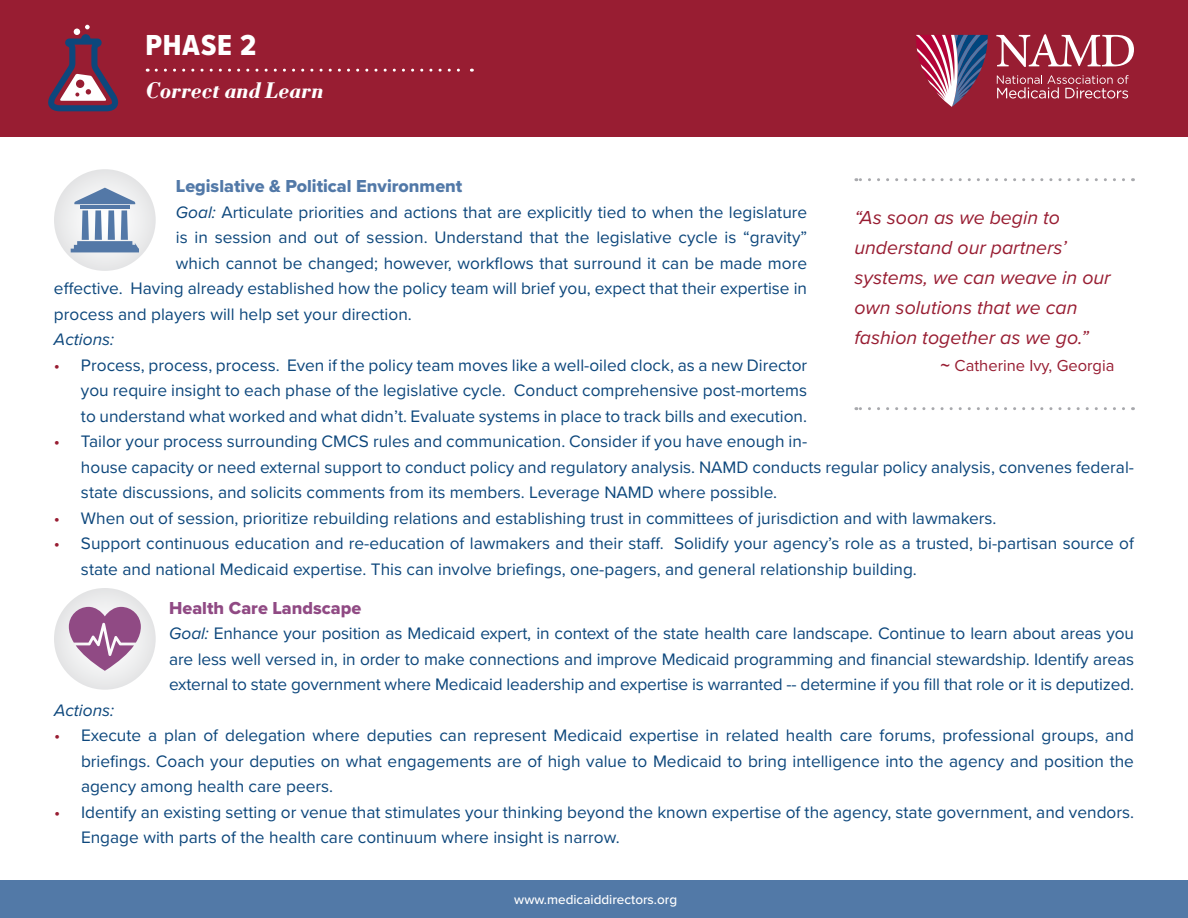
<style>
.page{position:relative;width:1188px;height:918px;background:#fff}
.page>*{position:absolute;margin:0;border:0;box-sizing:border-box;transform-origin:0 0}
.t1{font:30px "Proxima Nova Cond Extrabld";letter-spacing:.03em;color:#fff}
.t2{font:italic 700 23.1px "Louvette Text";letter-spacing:-.01em;color:#fff}
.t3{font:italic 19.5px/30px "Proxima Nova";color:#981d32}
.t4{font:18px "Proxima Nova Extrabld";color:#5279a8}
.t5{font:18px "Proxima Nova Extrabld";color:#904a84}
.t6{font:17.25px/25.5px "Proxima Nova";color:#0d477c;text-align:justify}
.t7{font:italic 17.25px "Proxima Nova";color:#0d477c}
.t8{font:16.5px "Proxima Nova";color:#981d32}
.t9{font:500 13.5px "Proxima Nova";color:#fff}
.s1{font-style:italic}
.s2{color:#981d32}
.s3{font-family:"Arial"}
</style>
<div class="page">
<div style="left:0;top:0;width:1188px;height:136px;background:#981d32"></div>
<svg style="left:996px;top:34px;width:138px;height:33px"></svg>
<svg style="left:997px;top:75px;width:132px;height:24px"></svg>
<svg style="left:916px;top:35px;width:72px;height:72px"></svg>
<svg style="left:156px;top:69px;width:316px;height:3px"></svg>
<div style="left:0;top:880px;width:1188px;height:38px;background:#5279a7"></div>
<svg style="left:856px;top:178px;width:268px;height:3px"></svg>
<svg style="left:856px;top:407px;width:268px;height:3px"></svg>
<svg style="left:54px;top:169px;width:102px;height:102px"></svg>
<svg style="left:74px;top:188px;width:62px;height:16px"></svg>
<hr style="left:80px;top:206px;width:49px;height:3px;background:#5378a7">
<svg style="left:71px;top:210px;width:68px;height:42px"></svg>
<div style="left:54px;top:588px;width:102px;height:102px;background:#e8e9ea;border-radius:50%"></div>
<svg style="left:69px;top:607px;width:72px;height:64px"></svg>
<svg style="left:48px;top:25px;width:71px;height:86px"></svg>
<h1 class="t1" style="left:146px;top:23px;width:112px">PHASE 2</h1>
<h2 class="t2" style="left:146px;top:77px;width:180px">Correct and Learn</h2>
<p class="t4" style="left:176px;top:173px;width:288px">Legislative &amp; Political Environment</p>
<p class="t6" style="left:176px;top:199px;width:633px"><span class="s1">Goal:</span> Articulate priorities and actions that are explicitly tied to when the legislature</p>
<p class="t6" style="left:176px;top:224px;width:633px">is in session and out of session. Understand that the legislative cycle is “gravity”</p>
<p class="t6" style="left:176px;top:250px;width:633px">which cannot be changed; however, workflows that surround it can be made more</p>
<p class="t6" style="left:54px;top:275px;width:755px">effective. Having already established how the policy team will brief you, expect that their expertise in</p>
<p class="t6" style="left:54px;top:301px;width:359px">process and players will help set your direction.</p>
<p class="t7" style="left:54px;top:327px;width:62px">Actions:</p>
<p class="t6" style="left:81px;top:352px;width:728px;text-indent:-27px"><span class="s2">•</span> Process, process, process. Even if the policy team moves like a well-oiled clock, as a new Director you require insight to each phase of the legislative cycle. Conduct comprehensive post-mortems to understand what worked and what didn’t. Evaluate systems in place to track bills and execution.</p>
<p class="t6" style="left:81px;top:428px;width:1055px;text-align:left;text-indent:-27px"><span class="s2">•</span> Tailor your process surrounding CMCS rules and communication. Consider if you have enough in-<br>house capacity or need external support to conduct policy and regulatory analysis. NAMD conducts regular policy analysis, convenes federal&shy;state discussions, and solicits comments from its members. Leverage NAMD where possible.</p>
<p class="t6" style="left:54px;top:505px;width:944px"><span class="s2">•</span> When out of session, prioritize rebuilding relations and establishing trust in committees of jurisdiction and with lawmakers.</p>
<p class="t6" style="left:81px;top:530px;width:1055px;text-indent:-27px"><span class="s2">•</span> Support continuous education and re-education of lawmakers and their staff. Solidify your agency’s role as a trusted, bi-partisan source of state and national Medicaid expertise. This can involve briefings, one-pagers, and general relationship building.</p>
<p class="t5" style="left:169px;top:594px;width:194px">Health Care Landscape</p>
<p class="t6" style="left:169px;top:620px;width:966px"><span class="s1">Goal:</span> Enhance your position as Medicaid expert, in context of the state health care landscape. Continue to learn about areas you are less well versed in, in order to make connections and improve Medicaid programming and financial stewardship. Identify areas external to state government where Medicaid leadership and expertise is warranted -- determine if you fill that role or it is deputized.</p>
<p class="t7" style="left:54px;top:697px;width:62px">Actions:</p>
<p class="t6" style="left:81px;top:722px;width:1055px;text-indent:-27px"><span class="s2">•</span> Execute a plan of delegation where deputies can represent Medicaid expertise in related health care forums, professional groups, and briefings. Coach your deputies on what engagements are of high value to Medicaid to bring intelligence into the agency and position the agency among health care peers.</p>
<p class="t6" style="left:81px;top:799px;width:1055px;text-indent:-27px"><span class="s2">•</span> Identify an existing setting or venue that stimulates your thinking beyond the known expertise of the agency, state government, and vendors.<br>Engage with parts of the health care continuum where insight is narrow.</p>
<p class="t3" style="left:854px;top:202px;width:258px">“As soon as we begin to understand our partners’ systems, we can weave in our own solutions that we can fashion together as we go.”</p>
<p class="t8" style="left:940px;top:353px;width:176px"><span class="s3">~</span> Catherine Ivy, Georgia</p>
<p class="t9" style="left:514px;top:890px;width:164px">www.medicaiddirectors.org</p>
</div>
